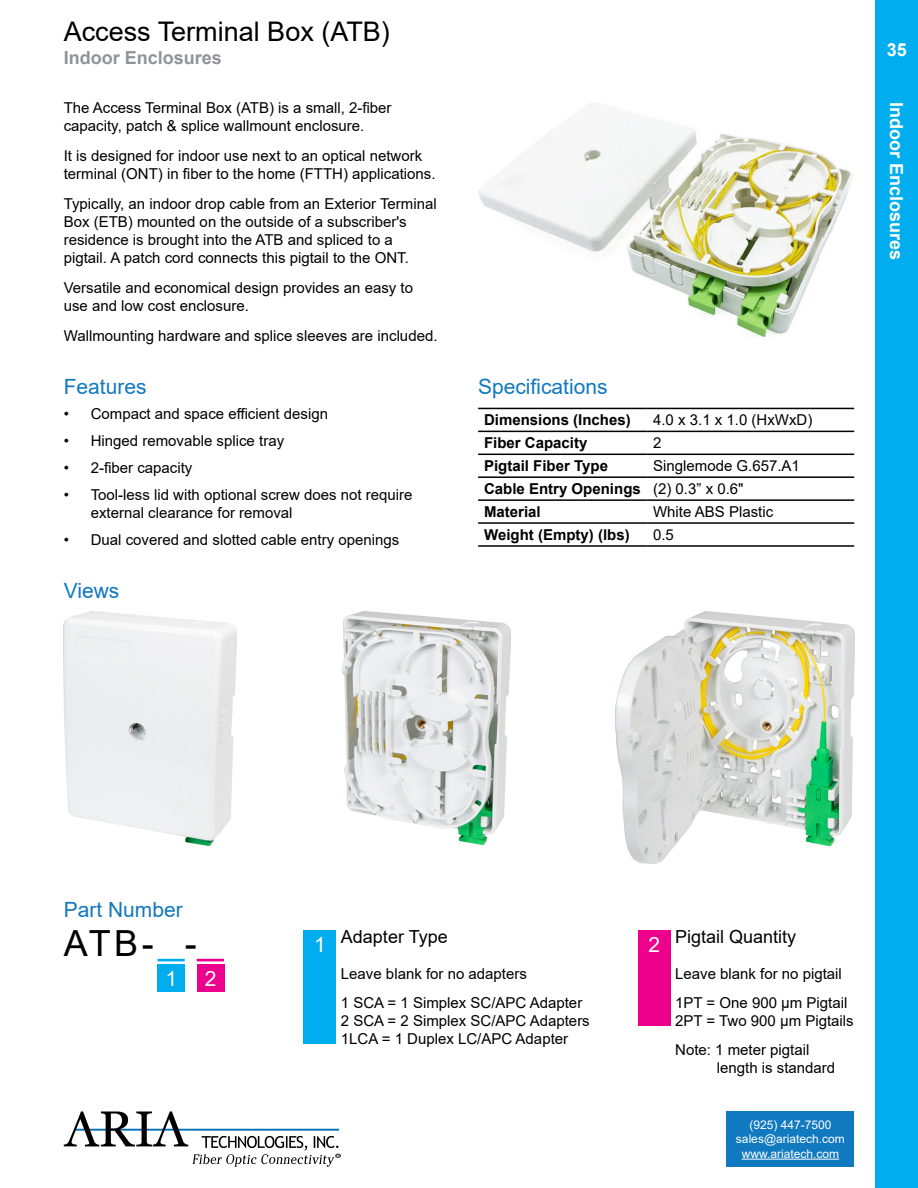
<style>
.page{position:relative;width:918px;height:1188px;background:#fff}
.page>*{position:absolute;margin:0;border:0;box-sizing:border-box;transform-origin:0 0}
.t1{font:36px "Arial";color:#000}
.t2{font:27px "Arial";color:#000}
.t3{font:21px "Arial";color:#1079bf}
.t4{font:21px "Arial";color:#fff}
.t5{font:18px "Arial";color:#000}
.t6{font:700 18px "Arial";color:#fff}
.t7{font:700 18px "Arial";color:#909399}
.t8{font:15px/18px "Arial";color:#000}
.t9{font:700 15px "Arial";color:#000}
.t10{font:12px/14.4px "Arial";color:#fff;text-align:center}
.s1{font-weight:700}
.s2{font-size:21px;color:#fff}
</style>
<div class="page">
<div style="left:875px;top:0;width:43px;height:1188px;background:#00aeef"></div>
<svg style="left:64px;top:1111px;width:277px;height:56px"></svg>
<div style="left:727px;top:1111px;width:127px;height:56px;background:#1079bf"></div>
<hr style="left:742px;top:1159px;width:97px;height:1px;background:#fff">
<img style="left:479px;top:104px;width:373px;height:233px">
<hr style="left:478px;top:408px;width:169px;height:1px;background:#000">
<hr style="left:647px;top:408px;width:207px;height:1px;background:#000">
<hr style="left:478px;top:431px;width:169px;height:1px;background:#000">
<hr style="left:647px;top:431px;width:207px;height:1px;background:#000">
<hr style="left:478px;top:454px;width:169px;height:1px;background:#000">
<hr style="left:647px;top:454px;width:207px;height:1px;background:#000">
<hr style="left:478px;top:476px;width:169px;height:2px;background:#000">
<hr style="left:647px;top:476px;width:207px;height:2px;background:#000">
<hr style="left:478px;top:499px;width:169px;height:2px;background:#000">
<hr style="left:647px;top:499px;width:207px;height:2px;background:#000">
<hr style="left:478px;top:522px;width:169px;height:2px;background:#000">
<hr style="left:647px;top:522px;width:207px;height:2px;background:#000">
<hr style="left:478px;top:545px;width:169px;height:2px;background:#000">
<hr style="left:647px;top:545px;width:207px;height:2px;background:#000">
<div style="left:638px;top:930px;width:32px;height:96px;background:#ec008c"></div>
<hr style="left:158px;top:959px;width:27px;height:2px;background:#00aeef">
<hr style="left:197px;top:959px;width:27px;height:2px;background:#ec008c">
<div style="left:197px;top:964px;width:27px;height:28px;background:#ec008c"></div>
<div style="left:158px;top:964px;width:27px;height:28px;background:#00aeef"></div>
<img style="left:342px;top:612px;width:168px;height:233px">
<img style="left:616px;top:611px;width:238px;height:252px">
<img style="left:64px;top:611px;width:172px;height:234px">
<div style="left:304px;top:930px;width:32px;height:114px;background:#00aeef"></div>
<h2 class="t2" style="left:64px;top:13px;width:328px">Access Terminal Box (ATB)</h2>
<p class="t7" style="left:64px;top:45px;width:160px">Indoor Enclosures</p>
<p class="t8" style="left:64px;top:99px;width:329px">The Access Terminal Box (ATB) is a small, 2-fiber capacity, patch &amp; splice wallmount enclosure.</p>
<p class="t8" style="left:64px;top:147px;width:373px">It is designed for indoor use next to an optical network terminal (ONT) in fiber to the home (FTTH) applications.</p>
<p class="t8" style="left:64px;top:195px;width:374px">Typically, an indoor drop cable from an Exterior Terminal Box (ETB) mounted on the outside of a subscriber's residence is brought into the ATB and spliced to a pigtail. A patch cord connects this pigtail to the ONT.</p>
<p class="t8" style="left:64px;top:279px;width:351px">Versatile and economical design provides an easy to use and low cost enclosure.</p>
<p class="t8" style="left:64px;top:327px;width:375px">Wallmounting hardware and splice sleeves are included.</p>
<h3 class="t3" style="left:64px;top:372px;width:84px">Features</h3>
<p class="t8" style="left:64px;top:404px;width:266px">• Compact and space efficient design</p>
<p class="t8" style="left:64px;top:431px;width:222px">• Hinged removable splice tray</p>
<p class="t8" style="left:64px;top:458px;width:130px">• 2-fiber capacity</p>
<p class="t8" style="left:91px;top:485px;width:323px;text-indent:-27px">• Tool-less lid with optional screw does not require external clearance for removal</p>
<p class="t8" style="left:64px;top:530px;width:337px">• Dual covered and slotted cable entry openings</p>
<h3 class="t3" style="left:64px;top:576px;width:57px">Views</h3>
<h3 class="t3" style="left:478px;top:372px;width:131px">Specifications</h3>
<p class="t9" style="left:484px;top:410px;width:148px">Dimensions (Inches)</p>
<p class="t8" style="left:653px;top:411px;width:161px">4.0 x 3.1 x 1.0 (HxWxD)</p>
<p class="t9" style="left:484px;top:432px;width:105px">Fiber Capacity</p>
<p class="t8" style="left:653px;top:434px;width:10px">2</p>
<p class="t9" style="left:484px;top:455px;width:125px">Pigtail Fiber Type</p>
<p class="t8" style="left:484px;top:454px;width:317px;line-height:23px;text-indent:169px">Singlemode G.657.A1<br><span class="s1">Cable Entry Openings</span> (2) 0.3” x 0.6"<br><span class="s1">Material</span></p>
<p class="t8" style="left:653px;top:503px;width:122px">White ABS Plastic</p>
<p class="t9" style="left:484px;top:524px;width:147px">Weight (Empty) (lbs)</p>
<p class="t8" style="left:653px;top:526px;width:22px">0.5</p>
<p class="t6" style="left:887px;top:37px;width:22px">35</p>
<p class="t6" style="left:909px;top:102px;width:160px;rotate:90deg">Indoor Enclosures</p>
<h3 class="t3" style="left:64px;top:895px;width:121px">Part Number</h3>
<h1 class="t1" style="left:64px;top:919px;width:134px">ATB- -</h1>
<h3 class="t4" style="left:165px;top:964px;width:13px">1</h3>
<h3 class="t4" style="left:205px;top:964px;width:13px">2</h3>
<p class="t5" style="left:314px;top:924px;width:135px"><span class="s2">1</span> Adapter Type</p>
<p class="t8" style="left:341px;top:959px;width:243px;line-height:28.8px">Leave blank for no adapters<br>1 SCA = 1 Simplex SC/APC Adapter</p>
<p class="t8" style="left:341px;top:1012px;width:250px">2 SCA = 2 Simplex SC/APC Adapters<br>1LCA = 1 Duplex LC/APC Adapter</p>
<p class="t5" style="left:648px;top:924px;width:149px"><span class="s2">2</span> Pigtail Quantity</p>
<p class="t8" style="left:675px;top:959px;width:174px;line-height:28.8px">Leave blank for no pigtail<br>1PT = One 900 μm Pigtail</p>
<p class="t8" style="left:675px;top:1006px;width:180px;line-height:29px">2PT = Two 900 μm Pigtails<br>Note: 1 meter pigtail</p>
<p class="t8" style="left:717px;top:1059px;width:120px">length is standard</p>
<p class="t10" style="left:736px;top:1118px;width:110px">(925) 447-7500 sales@ariatech.com www.ariatech.com</p>
</div>
